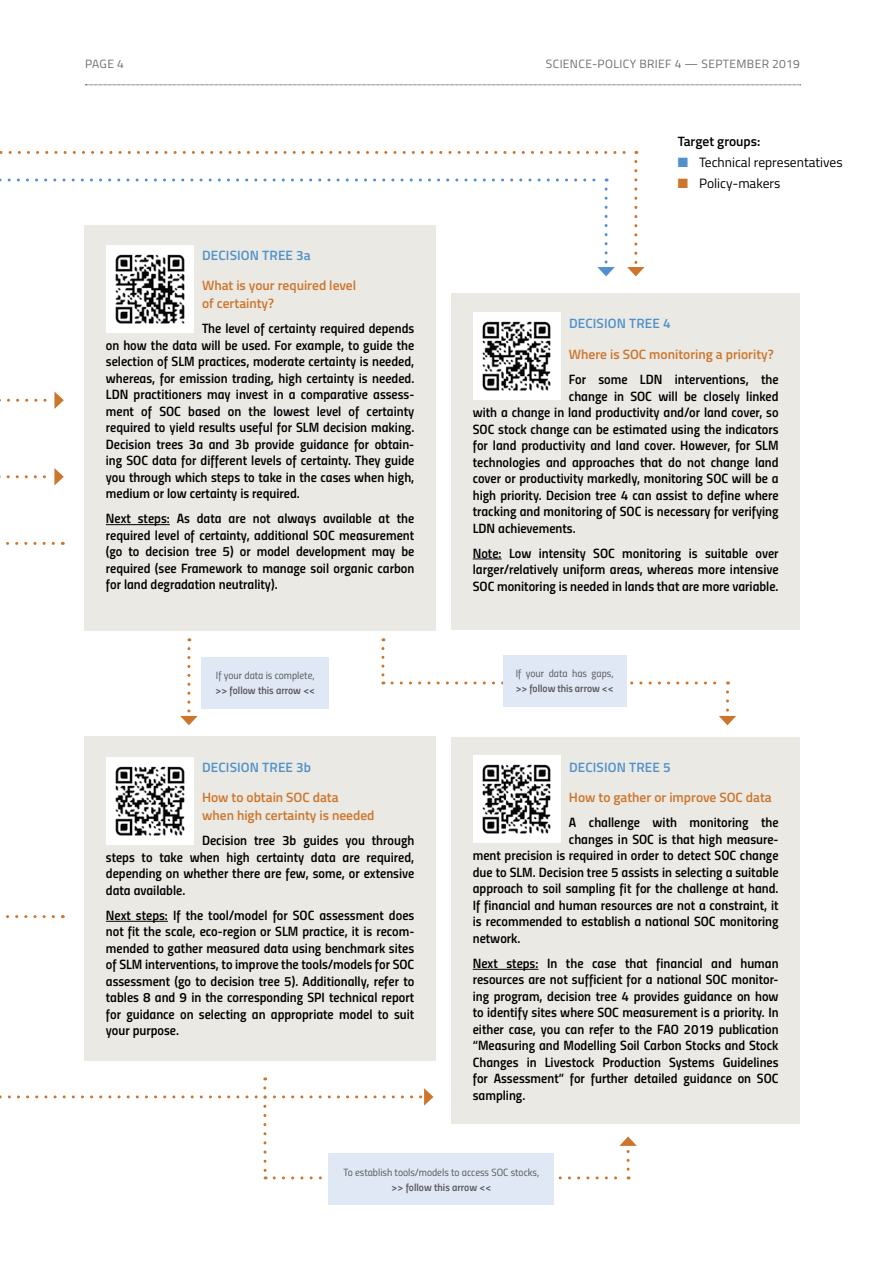
<style>
.page{position:relative;width:885px;height:1263px;background:#fff}
.page>*{position:absolute;margin:0;border:0;box-sizing:border-box;transform-origin:0 0}
.t1{font:13.5px/16.5px "Titillium Semibold Upright";color:#000;text-align:justify}
.t2{font:600 13.5px/18px "Titillium";color:#cd752b}
.t3{font:600 13.5px "Titillium";letter-spacing:.01em;color:#5091cd}
.t4{font:13.5px "Titillium";color:#000}
.t5{font:600 13.5px "Titillium";color:#000}
.t6{font:12px "Titillium";letter-spacing:.03em;color:#6d6e71}
.t7{font:10.5px "Titillium Regular Upright";color:#58595b}
.t8{font:10.5px "Titillium Semibold Upright";color:#58595b}
.s1{color:#5091cd}
.s2{color:#cd752b}
</style>
<div class="page">
<svg style="left:85px;top:85px;width:715px;height:1px"></svg>
<svg style="left:0;top:151px;width:636px;height:3px"></svg>
<svg style="left:627px;top:161px;width:17px;height:115px"></svg>
<svg style="left:0;top:179px;width:607px;height:3px"></svg>
<svg style="left:597px;top:189px;width:17px;height:87px"></svg>
<svg style="left:0;top:391px;width:64px;height:18px"></svg>
<svg style="left:6px;top:915px;width:47px;height:3px"></svg>
<svg style="left:6px;top:542px;width:47px;height:3px"></svg>
<div style="left:85px;top:737px;width:350px;height:324px;background:#ebe9e4"></div>
<hr style="left:106px;top:921px;width:62px;height:1px;background:#000">
<div style="left:106px;top:757px;width:87px;height:88px;background:#fff"></div>
<img style="left:115px;top:766px;width:70px;height:70px">
<div style="left:85px;top:225px;width:350px;height:405px;background:#ebe9e4"></div>
<hr style="left:106px;top:524px;width:64px;height:1px;background:#000">
<div style="left:106px;top:245px;width:87px;height:88px;background:#fff"></div>
<img style="left:115px;top:254px;width:70px;height:70px">
<div style="left:451px;top:294px;width:348px;height:336px;background:#ebe9e4"></div>
<svg style="left:472px;top:559px;width:29px;height:1px"></svg>
<div style="left:472px;top:312px;width:88px;height:88px;background:#fff"></div>
<img style="left:482px;top:321px;width:69px;height:70px">
<div style="left:451px;top:737px;width:348px;height:387px;background:#ebe9e4"></div>
<hr style="left:472px;top:969px;width:66px;height:1px;background:#000">
<div style="left:472px;top:755px;width:88px;height:88px;background:#fff"></div>
<img style="left:482px;top:764px;width:69px;height:70px">
<div style="left:201px;top:657px;width:128px;height:51px;background:#e0e8f5"></div>
<svg style="left:180px;top:648px;width:18px;height:77px"></svg>
<svg style="left:381px;top:648px;width:3px;height:36px"></svg>
<svg style="left:392px;top:681px;width:336px;height:3px"></svg>
<svg style="left:719px;top:692px;width:17px;height:33px"></svg>
<div style="left:503px;top:655px;width:123px;height:51px;background:#e0e8f5"></div>
<svg style="left:0;top:1088px;width:636px;height:91px"></svg>
<div style="left:328px;top:1154px;width:226px;height:51px;background:#e0e8f5"></div>
<svg style="left:0;top:468px;width:64px;height:17px"></svg>
<p class="t6" style="left:85px;top:55px;width:40px">PAGE 4</p>
<p class="t6" style="left:546px;top:55px;width:255px">SCIENCE-POLICY BRIEF 4 — SEPTEMBER 2019</p>
<p class="t3" style="left:202px;top:245px;width:110px">DECISION TREE 3a</p>
<p class="t2" style="left:202px;top:276px;width:156px">What is your required level of certainty?</p>
<p class="t1" style="left:106px;top:319px;width:310px;text-indent:96px">The level of certainty required depends on how the data will be used. For example, to guide the selection of SLM practices, moderate certainty is needed, whereas, for emission trading, high certainty is needed.<br>LDN practitioners may invest in a comparative assess&shy;ment of SOC based on the lowest level of certainty required to yield results useful for SLM decision making.<br>Decision trees 3a and 3b provide guidance for obtain&shy;ing SOC data for different levels of certainty. They guide you through which steps to take in the cases when high, medium or low certainty is required.</p>
<p class="t1" style="left:106px;top:509px;width:310px">Next steps: As data are not always available at the required level of certainty, additional SOC measurement (go to decision tree 5) or model development may be required (see Framework to manage soil organic carbon for land degradation neutrality).</p>
<p class="t7" style="left:216px;top:668px;width:100px">If your data is complete,</p>
<p class="t8" style="left:215px;top:682px;width:101px">&gt;&gt; follow this arrow &lt;&lt;</p>
<p class="t3" style="left:202px;top:757px;width:110px">DECISION TREE 3b</p>
<p class="t2" style="left:202px;top:788px;width:174px">How to obtain SOC data<br>when high certainty is needed</p>
<p class="t1" style="left:106px;top:832px;width:310px;text-indent:96px">Decision tree 3b guides you through steps to take when high certainty data are required, depending on whether there are few, some, or extensive data available.</p>
<p class="t1" style="left:106px;top:906px;width:310px">Next steps: If the tool/model for SOC assessment does not fit the scale, eco-region or SLM practice, it is recom&shy;mended to gather measured data using benchmark sites of SLM interventions, to improve the tools/models for SOC assessment (go to decision tree 5). Additionally, refer to tables 8 and 9 in the corresponding SPI technical report for guidance on selecting an appropriate model to suit your purpose.</p>
<p class="t5" style="left:677px;top:131px;width:84px">Target groups:</p>
<p class="t4" style="left:677px;top:152px;width:166px"><span class="s1">■</span> Technical representatives</p>
<p class="t4" style="left:677px;top:173px;width:104px"><span class="s2">■</span> Policy-makers</p>
<p class="t3" style="left:569px;top:313px;width:103px">DECISION TREE 4</p>
<p class="t2" style="left:569px;top:345px;width:206px">Where is SOC monitoring a priority?</p>
<p class="t1" style="left:569px;top:370px;width:211px">For some LDN interventions, the</p>
<p class="t1" style="left:569px;top:387px;width:211px">change in SOC will be closely linked</p>
<p class="t1" style="left:472px;top:403px;width:307px">with a change in land productivity and/or land cover, so</p>
<p class="t1" style="left:472px;top:420px;width:307px">SOC stock change can be estimated using the indicators</p>
<p class="t1" style="left:472px;top:436px;width:307px">for land productivity and land cover. However, for SLM</p>
<p class="t1" style="left:472px;top:453px;width:307px">technologies and approaches that do not change land</p>
<p class="t1" style="left:472px;top:469px;width:307px">cover or productivity markedly, monitoring SOC will be a</p>
<p class="t1" style="left:472px;top:486px;width:307px">high priority. Decision tree 4 can assist to define where</p>
<p class="t1" style="left:472px;top:502px;width:307px">tracking and monitoring of SOC is necessary for verifying</p>
<p class="t1" style="left:472px;top:519px;width:104px">LDN achievements.</p>
<p class="t1" style="left:472px;top:544px;width:307px">Note: Low intensity SOC monitoring is suitable over larger/relatively uniform areas, whereas more intensive SOC monitoring is needed in lands that are more variable.</p>
<p class="t7" style="left:515px;top:665px;width:99px">If your data has gaps,</p>
<p class="t8" style="left:515px;top:680px;width:99px">&gt;&gt; follow this arrow &lt;&lt;</p>
<p class="t3" style="left:569px;top:757px;width:103px">DECISION TREE 5</p>
<p class="t2" style="left:569px;top:788px;width:204px">How to gather or improve SOC data</p>
<p class="t1" style="left:569px;top:814px;width:211px">A challenge with monitoring the</p>
<p class="t1" style="left:569px;top:830px;width:211px">changes in SOC is that high measure-</p>
<p class="t1" style="left:472px;top:847px;width:307px">ment precision is required in order to detect SOC change</p>
<p class="t1" style="left:472px;top:863px;width:307px">due to SLM. Decision tree 5 assists in selecting a suitable</p>
<p class="t1" style="left:472px;top:880px;width:307px">approach to soil sampling fit for the challenge at hand.</p>
<p class="t1" style="left:472px;top:896px;width:307px">If financial and human resources are not a constraint, it</p>
<p class="t1" style="left:472px;top:913px;width:307px">is recommended to establish a national SOC monitoring</p>
<p class="t1" style="left:472px;top:929px;width:49px">network.</p>
<p class="t1" style="left:472px;top:954px;width:307px">Next steps: In the case that financial and human resources are not sufficient for a national SOC monitor&shy;ing program, decision tree 4 provides guidance on how to identify sites where SOC measurement is a priority. In either case, you can refer to the FAO 2019 publication “Measuring and Modelling Soil Carbon Stocks and Stock Changes in Livestock Production Systems Guidelines for Assessment” for further detailed guidance on SOC sampling.</p>
<p class="t7" style="left:343px;top:1164px;width:197px">To establish tools/models to access SOC stocks,</p>
<p class="t8" style="left:391px;top:1179px;width:101px">&gt;&gt; follow this arrow &lt;&lt;</p>
</div>
